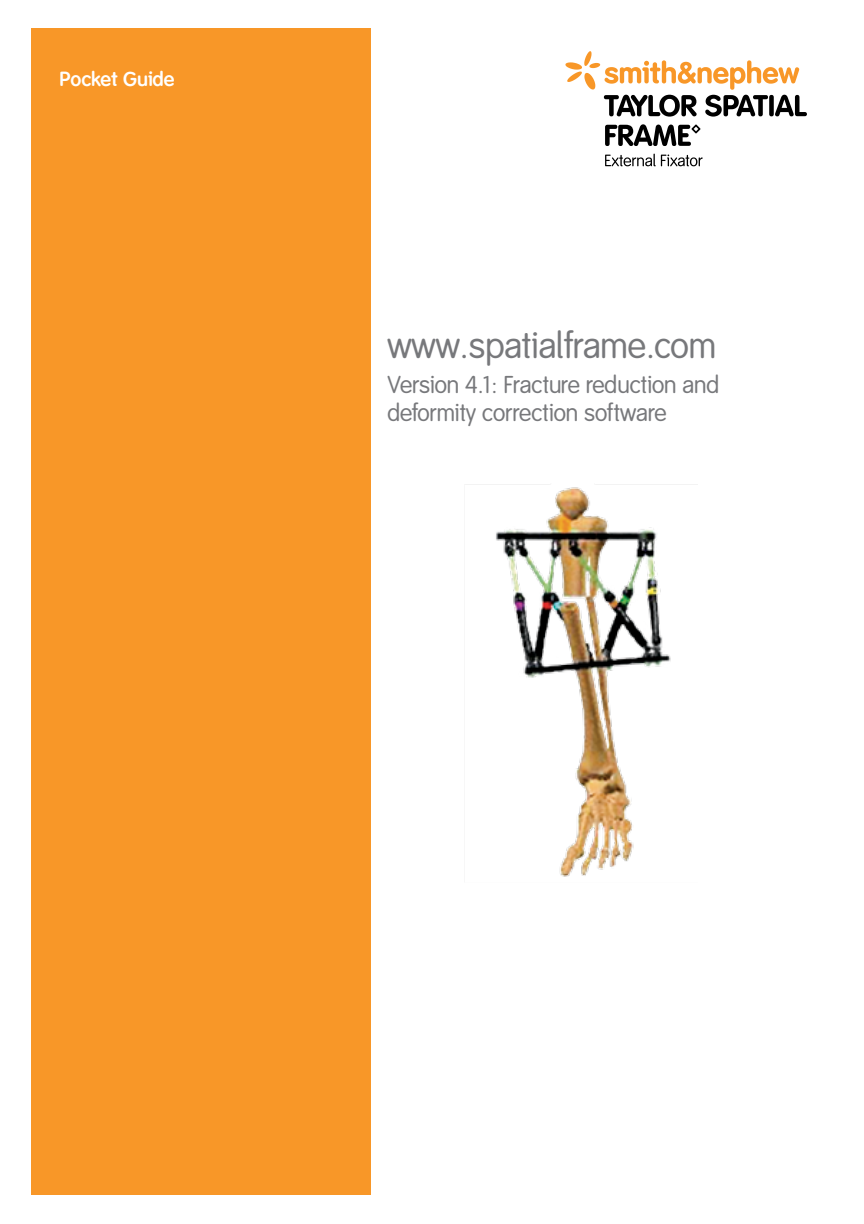
<style>
.page{position:relative;width:864px;height:1224px;background:#fff}
.page>*{position:absolute;margin:0;border:0;box-sizing:border-box;transform-origin:0 0}
.t1{font:36px "Smith&Nephew";color:#77787b}
.t2{font:24px/28px "Smith&Nephew";color:#77787b}
.t3{font:700 20px "Smith&Nephew";color:#fff}
</style>
<div class="page">
<div style="left:31px;top:29px;width:340px;height:1166px;background:#f89728"></div>
<svg style="left:605px;top:124px;width:95px;height:22px"></svg>
<svg style="left:565px;top:51px;width:242px;height:66px"></svg>
<svg style="left:605px;top:154px;width:98px;height:12px"></svg>
<img style="left:465px;top:484px;width:233px;height:393px">
<p class="t3" style="left:60px;top:68px;width:116px">Pocket Guide</p>
<h1 class="t1" style="left:387px;top:325px;width:330px">www.spatialframe.com</h1>
<p class="t2" style="left:387px;top:372px;width:333px">Version 4.1: Fracture reduction and deformity correction software</p>
</div>
